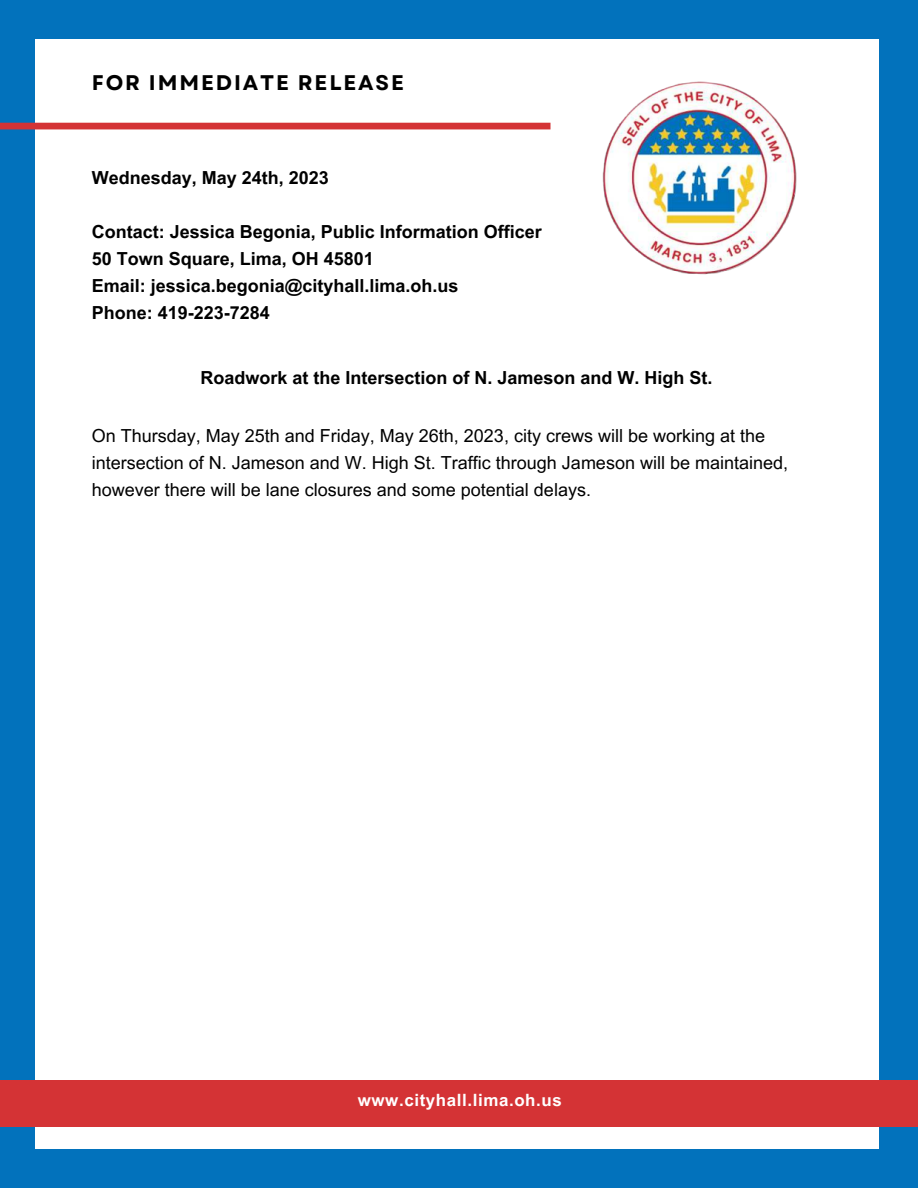
<style>
.page{position:relative;width:918px;height:1188px;background:#0272bc}
.page>*{position:absolute;margin:0;border:0;box-sizing:border-box;transform-origin:0 0}
.t1{font:700 21.15px "Garet";letter-spacing:.09em;color:#000}
.t2{font:700 18px "Arial MT Pro";color:#000}
.t3{font:18px/27px "Arial MT Pro";color:#000}
.t4{font:700 16.95px "Arial MT Pro";letter-spacing:.035em;color:#fff}
</style>
<div class="page">
<div style="left:35px;top:39px;width:844px;height:1110px;background:#fff"></div>
<div style="left:0;top:1081px;width:918px;height:46px;background:#d43335"></div>
<div style="left:0;top:123px;width:551px;height:6px;background:#d43335"></div>
<img style="left:510px;top:81px;width:287px;height:194px">
<p class="t1" style="left:92px;top:68px;width:314px">FOR IMMEDIATE RELEASE</p>
<p class="t2" style="left:92px;top:171px;width:239px">Wednesday, May 24th, 2023</p>
<p class="t2" style="left:92px;top:225px;width:452px">Contact: Jessica Begonia, Public Information Officer</p>
<p class="t2" style="left:92px;top:252px;width:284px">50 Town Square, Lima, OH 45801</p>
<p class="t2" style="left:92px;top:279px;width:368px">Email: jessica.begonia@cityhall.lima.oh.us</p>
<p class="t2" style="left:92px;top:306px;width:180px">Phone: 419-223-7284</p>
<p class="t2" style="left:200px;top:371px;width:514px">Roadwork at the Intersection of N. Jameson and W. High St.</p>
<p class="t3" style="left:92px;top:425px;width:698px">On Thursday, May 25th and Friday, May 26th, 2023, city crews will be working at the intersection of N. Jameson and W. High St. Traffic through Jameson will be maintained, however there will be lane closures and some potential delays.</p>
<p class="t4" style="left:358px;top:1094px;width:206px">www.cityhall.lima.oh.us</p>
</div>
